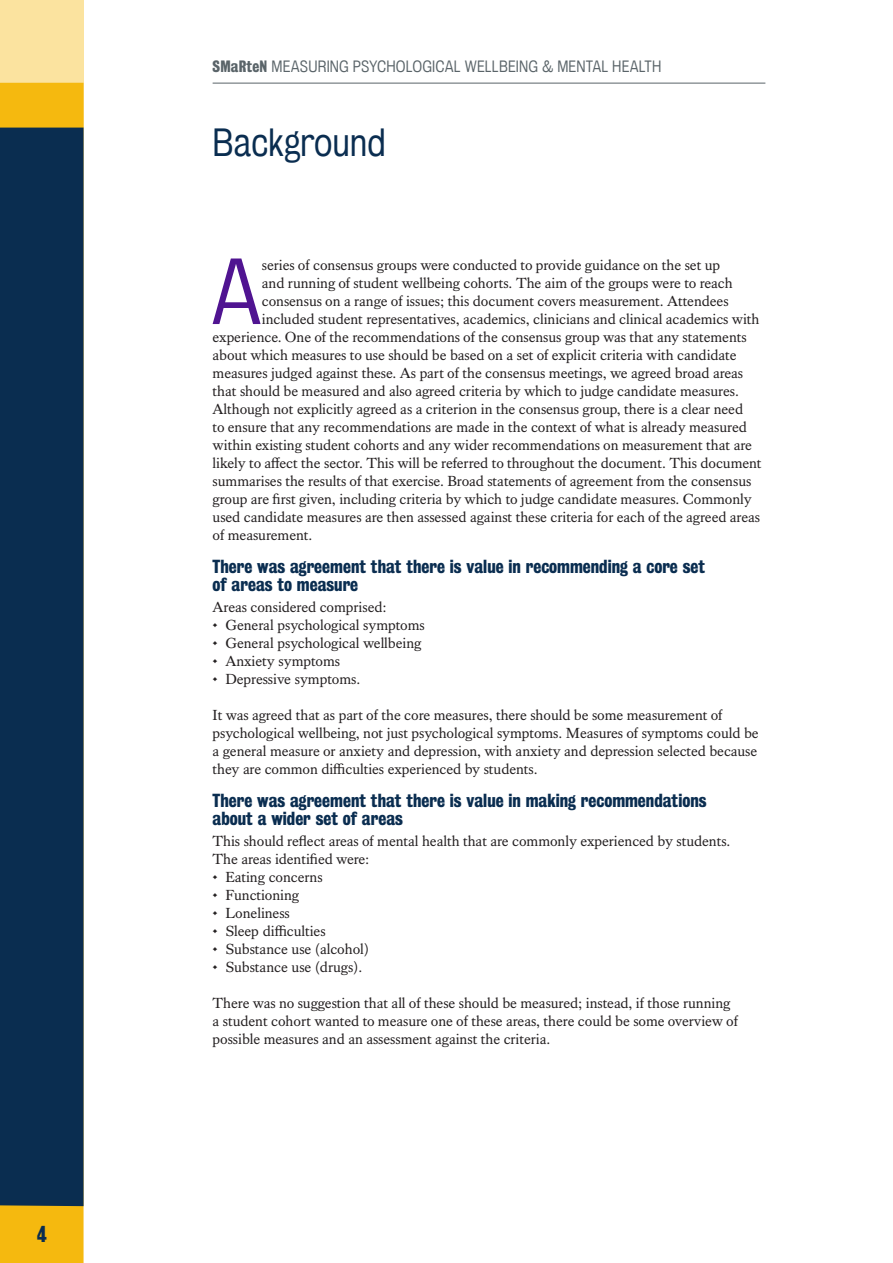
<style>
.page{position:relative;width:893px;height:1263px;background:#fff}
.page>*{position:absolute;margin:0;border:0;box-sizing:border-box;transform-origin:0 0}
.Text_Caslon_first_pa{font:85.35px "Kings Bureau Grot Five One";color:#501491}
.Heading_1{font:36px "Kings Bureau Grot Five One";letter-spacing:-.01em;color:#0a2d50}
.t1{font:21px "Kings Bureau Grot Three Seven";color:#0a2d50}
.Heading_2_KBG_37_no{font:17.25px/18px "Kings Bureau Grot Three Seven";color:#0a2d50}
.Text_Caslon_first_pa-2{font:15px/18px "Kings Caslon Text";letter-spacing:-.005em;color:#231f20}
.t2{font:15px "Kings Bureau Grot Five One";letter-spacing:.01em;color:#5a6469}
.s1{font-family:"Kings Bureau Grot Three Seven"}
</style>
<div class="page">
<div style="left:0;top:0;width:84px;height:128px;background:#fbe39f"></div>
<div style="left:0;top:83px;width:84px;height:1180px;background:#f5b90f"></div>
<div style="left:0;top:128px;width:84px;height:1078px;background:#0a2d50"></div>
<hr style="left:213px;top:83px;width:552px;height:1px;background:#5a6469">
<h3 class="t1" style="left:37px;top:1222px;width:12px">4</h3>
<p class="t2" style="left:213px;top:58px;width:450px"><span class="s1">SMaRteN</span> MEASURING PSYCHOLOGICAL WELLBEING &amp; MENTAL HEALTH</p>
<p class="Heading_1" style="left:213px;top:123px;width:175px">Background</p>
<p class="Text_Caslon_first_pa" style="left:211px;top:244px;width:53px">A</p>
<p class="Text_Caslon_first_pa-2" style="left:262px;top:256px;width:460px">series of consensus groups were conducted to provide guidance on the set up</p>
<p class="Text_Caslon_first_pa-2" style="left:262px;top:274px;width:472px">and running of student wellbeing cohorts. The aim of the groups were to reach</p>
<p class="Text_Caslon_first_pa-2" style="left:262px;top:292px;width:468px">consensus on a range of issues; this document covers measurement. Attendees</p>
<p class="Text_Caslon_first_pa-2" style="left:262px;top:310px;width:499px">included student representatives, academics, clinicians and clinical academics with</p>
<p class="Text_Caslon_first_pa-2" style="left:213px;top:328px;width:536px">experience. One of the recommendations of the consensus group was that any statements</p>
<p class="Text_Caslon_first_pa-2" style="left:213px;top:346px;width:525px">about which measures to use should be based on a set of explicit criteria with candidate</p>
<p class="Text_Caslon_first_pa-2" style="left:213px;top:364px;width:532px">measures judged against these. As part of the consensus meetings, we agreed broad areas</p>
<p class="Text_Caslon_first_pa-2" style="left:213px;top:382px;width:528px">that should be measured and also agreed criteria by which to judge candidate measures.</p>
<p class="Text_Caslon_first_pa-2" style="left:213px;top:400px;width:532px">Although not explicitly agreed as a criterion in the consensus group, there is a clear need</p>
<p class="Text_Caslon_first_pa-2" style="left:213px;top:418px;width:536px">to ensure that any recommendations are made in the context of what is already measured</p>
<p class="Text_Caslon_first_pa-2" style="left:213px;top:436px;width:541px">within existing student cohorts and any wider recommendations on measurement that are</p>
<p class="Text_Caslon_first_pa-2" style="left:213px;top:454px;width:551px">likely to affect the sector. This will be referred to throughout the document. This document</p>
<p class="Text_Caslon_first_pa-2" style="left:213px;top:472px;width:540px">summarises the results of that exercise. Broad statements of agreement from the consensus</p>
<p class="Text_Caslon_first_pa-2" style="left:213px;top:490px;width:541px">group are first given, including criteria by which to judge candidate measures. Commonly</p>
<p class="Text_Caslon_first_pa-2" style="left:213px;top:508px;width:549px">used candidate measures are then assessed against these criteria for each of the agreed areas</p>
<p class="Text_Caslon_first_pa-2" style="left:213px;top:526px;width:101px">of measurement.</p>
<p class="Heading_2_KBG_37_no" style="left:213px;top:557px;width:494px">There was agreement that there is value in recommending a core set of areas to measure</p>
<p class="Text_Caslon_first_pa-2" style="left:213px;top:598px;width:176px">Areas considered comprised:</p>
<p class="Text_Caslon_first_pa-2" style="left:213px;top:616px;width:214px">• General psychological symptoms</p>
<p class="Text_Caslon_first_pa-2" style="left:213px;top:634px;width:210px">• General psychological wellbeing</p>
<p class="Text_Caslon_first_pa-2" style="left:213px;top:652px;width:129px">• Anxiety symptoms</p>
<p class="Text_Caslon_first_pa-2" style="left:213px;top:670px;width:149px">• Depressive symptoms.</p>
<p class="Text_Caslon_first_pa-2" style="left:213px;top:706px;width:547px">It was agreed that as part of the core measures, there should be some measurement of psychological wellbeing, not just psychological symptoms. Measures of symptoms could be a general measure or anxiety and depression, with anxiety and depression selected because they are common difficulties experienced by students.</p>
<p class="Heading_2_KBG_37_no" style="left:213px;top:791px;width:495px">There was agreement that there is value in making recommendations about a wider set of areas</p>
<p class="Text_Caslon_first_pa-2" style="left:213px;top:832px;width:519px">This should reflect areas of mental health that are commonly experienced by students.<br>The areas identified were:</p>
<p class="Text_Caslon_first_pa-2" style="left:213px;top:868px;width:112px">• Eating concerns</p>
<p class="Text_Caslon_first_pa-2" style="left:213px;top:886px;width:88px">• Functioning</p>
<p class="Text_Caslon_first_pa-2" style="left:213px;top:904px;width:79px">• Loneliness</p>
<p class="Text_Caslon_first_pa-2" style="left:213px;top:922px;width:115px">• Sleep difficulties</p>
<p class="Text_Caslon_first_pa-2" style="left:213px;top:940px;width:158px">• Substance use (alcohol)</p>
<p class="Text_Caslon_first_pa-2" style="left:213px;top:958px;width:151px">• Substance use (drugs).</p>
<p class="Text_Caslon_first_pa-2" style="left:213px;top:994px;width:527px">There was no suggestion that all of these should be measured; instead, if those running a student cohort wanted to measure one of these areas, there could be some overview of possible measures and an assessment against the criteria.</p>
</div>
